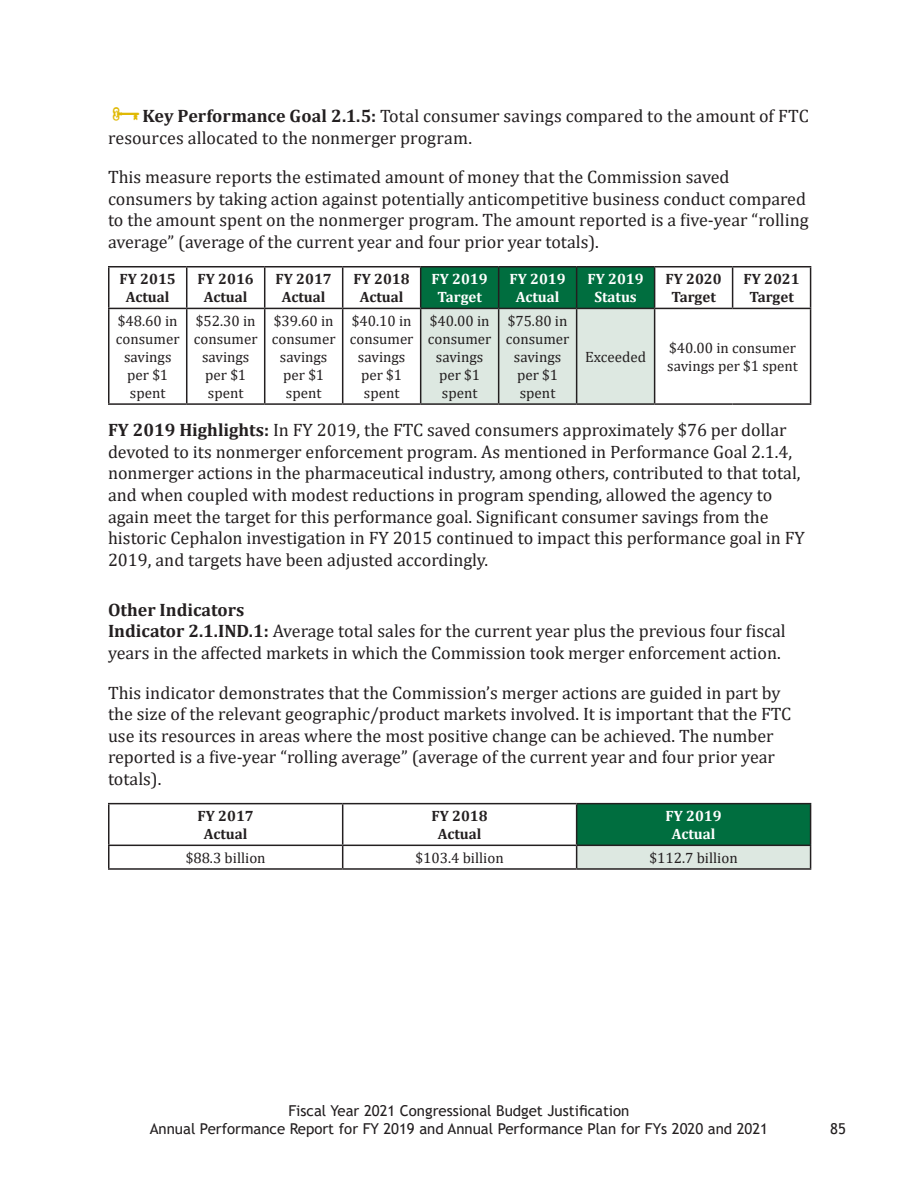
<style>
.page{position:relative;width:918px;height:1188px;background:#fff}
.page>*{position:absolute;margin:0;border:0;box-sizing:border-box;transform-origin:0 0}
.body_text{font:18px/21.6px "Cambria";color:#231f20}
.subhead1_-_black{font:700 18px "Cambria";color:#231f20}
.table_text_-_APP{font:15px/18px "Cambria";color:#231f20;text-align:center}
.t1{font:15px/18px "Trebuchet MS";color:#231f20;text-align:center}
.table_text_-_APP-2{font:700 15px/18px "Cambria";color:#231f20;text-align:center}
.table_text_-_APP-3{font:700 15px/18px "Cambria";color:#fff;text-align:center}
.s1{font-weight:700}
</style>
<div class="page">
<svg style="left:421px;top:268px;width:233px;height:135px;background:#96bdaa"></svg>
<hr style="left:108px;top:266px;width:79px;height:2px;background:#231f20">
<hr style="left:108px;top:268px;width:2px;height:40px;background:#231f20">
<hr style="left:187px;top:266px;width:78px;height:2px;background:#231f20">
<hr style="left:186px;top:268px;width:1px;height:40px;background:#231f20">
<hr style="left:265px;top:266px;width:78px;height:2px;background:#231f20">
<hr style="left:264px;top:268px;width:1px;height:40px;background:#231f20">
<hr style="left:343px;top:266px;width:78px;height:2px;background:#231f20">
<hr style="left:342px;top:268px;width:1px;height:40px;background:#231f20">
<hr style="left:421px;top:266px;width:78px;height:2px;background:#231f20">
<hr style="left:420px;top:268px;width:1px;height:40px;background:#231f20">
<hr style="left:499px;top:266px;width:78px;height:2px;background:#231f20">
<hr style="left:498px;top:268px;width:1px;height:40px;background:#231f20">
<hr style="left:577px;top:266px;width:78px;height:2px;background:#231f20">
<hr style="left:576px;top:268px;width:1px;height:40px;background:#231f20">
<hr style="left:655px;top:266px;width:78px;height:2px;background:#231f20">
<hr style="left:654px;top:268px;width:1px;height:40px;background:#231f20">
<hr style="left:733px;top:266px;width:78px;height:2px;background:#231f20">
<hr style="left:732px;top:268px;width:1px;height:40px;background:#231f20">
<hr style="left:810px;top:268px;width:1px;height:40px;background:#231f20">
<hr style="left:108px;top:308px;width:79px;height:1px;background:#231f20">
<hr style="left:187px;top:308px;width:78px;height:1px;background:#231f20">
<hr style="left:186px;top:309px;width:1px;height:94px;background:#231f20">
<hr style="left:265px;top:308px;width:78px;height:1px;background:#231f20">
<hr style="left:264px;top:309px;width:1px;height:94px;background:#231f20">
<hr style="left:343px;top:308px;width:78px;height:1px;background:#231f20">
<hr style="left:342px;top:309px;width:1px;height:94px;background:#231f20">
<hr style="left:421px;top:308px;width:78px;height:1px;background:#231f20">
<hr style="left:420px;top:309px;width:1px;height:94px;background:#231f20">
<hr style="left:499px;top:308px;width:78px;height:1px;background:#231f20">
<hr style="left:498px;top:309px;width:1px;height:94px;background:#231f20">
<hr style="left:577px;top:308px;width:78px;height:1px;background:#231f20">
<hr style="left:576px;top:309px;width:1px;height:94px;background:#231f20">
<hr style="left:655px;top:308px;width:78px;height:1px;background:#231f20">
<hr style="left:654px;top:309px;width:1px;height:94px;background:#231f20">
<hr style="left:733px;top:308px;width:78px;height:1px;background:#231f20">
<hr style="left:810px;top:309px;width:1px;height:94px;background:#231f20">
<hr style="left:108px;top:403px;width:79px;height:2px;background:#231f20">
<hr style="left:187px;top:403px;width:78px;height:2px;background:#231f20">
<hr style="left:265px;top:403px;width:78px;height:2px;background:#231f20">
<hr style="left:343px;top:403px;width:78px;height:2px;background:#231f20">
<hr style="left:421px;top:403px;width:78px;height:2px;background:#231f20">
<hr style="left:499px;top:403px;width:78px;height:2px;background:#231f20">
<hr style="left:577px;top:403px;width:78px;height:2px;background:#231f20">
<hr style="left:655px;top:403px;width:78px;height:2px;background:#231f20">
<hr style="left:733px;top:403px;width:78px;height:2px;background:#231f20">
<hr style="left:108px;top:309px;width:2px;height:94px;background:#231f20">
<div style="left:577px;top:804px;width:234px;height:41px;background:#006e3f"></div>
<div style="left:577px;top:845px;width:234px;height:24px;background:#dde8e1"></div>
<hr style="left:108px;top:803px;width:235px;height:1px;background:#231f20">
<hr style="left:108px;top:804px;width:2px;height:41px;background:#231f20">
<hr style="left:343px;top:803px;width:234px;height:1px;background:#231f20">
<hr style="left:342px;top:804px;width:1px;height:41px;background:#231f20">
<hr style="left:577px;top:803px;width:234px;height:1px;background:#231f20">
<hr style="left:576px;top:804px;width:1px;height:41px;background:#231f20">
<hr style="left:810px;top:804px;width:1px;height:41px;background:#231f20">
<hr style="left:108px;top:845px;width:235px;height:1px;background:#231f20">
<hr style="left:108px;top:846px;width:2px;height:22px;background:#231f20">
<hr style="left:343px;top:845px;width:234px;height:1px;background:#231f20">
<svg style="left:342px;top:846px;width:1px;height:22px"></svg>
<hr style="left:577px;top:845px;width:234px;height:1px;background:#231f20">
<svg style="left:576px;top:846px;width:1px;height:22px"></svg>
<svg style="left:810px;top:846px;width:1px;height:22px"></svg>
<hr style="left:108px;top:868px;width:235px;height:2px;background:#231f20">
<hr style="left:343px;top:868px;width:234px;height:2px;background:#231f20">
<hr style="left:577px;top:868px;width:234px;height:2px;background:#231f20">
<p class="body_text" style="left:108px;top:105px;width:703px;text-indent:34px"><span class="s1">Key Performance Goal 2.1.5:</span> Total consumer savings compared to the amount of FTC resources allocated to the nonmerger program.</p>
<p class="body_text" style="left:108px;top:166px;width:702px">This measure reports the estimated amount of money that the Commission saved consumers by taking action against potentially anticompetitive business conduct compared to the amount spent on the nonmerger program. The amount reported is a five-year “rolling average” (average of the current year and four prior year totals).</p>
<p class="table_text_-_APP-2" style="left:120px;top:270px;width:58px">FY 2015<br>Actual</p>
<p class="table_text_-_APP-2" style="left:198px;top:270px;width:58px">FY 2016<br>Actual</p>
<p class="table_text_-_APP-2" style="left:276px;top:270px;width:58px">FY 2017<br>Actual</p>
<p class="table_text_-_APP-2" style="left:354px;top:270px;width:58px">FY 2018<br>Actual</p>
<p class="table_text_-_APP-3" style="left:432px;top:270px;width:58px">FY 2019<br>Target</p>
<p class="table_text_-_APP-3" style="left:510px;top:270px;width:58px">FY 2019<br>Actual</p>
<p class="table_text_-_APP-3" style="left:588px;top:270px;width:58px">FY 2019<br>Status</p>
<p class="table_text_-_APP-2" style="left:666px;top:270px;width:58px">FY 2020<br>Target</p>
<p class="table_text_-_APP-2" style="left:744px;top:270px;width:58px">FY 2021<br>Target</p>
<p class="table_text_-_APP" style="left:116px;top:312px;width:65px">$48.60 in consumer savings per $1 spent</p>
<p class="table_text_-_APP" style="left:194px;top:312px;width:65px">$52.30 in consumer savings per $1 spent</p>
<p class="table_text_-_APP" style="left:272px;top:312px;width:65px">$39.60 in consumer savings per $1 spent</p>
<p class="table_text_-_APP" style="left:350px;top:312px;width:65px">$40.10 in consumer savings per $1 spent</p>
<p class="table_text_-_APP" style="left:428px;top:312px;width:65px">$40.00 in consumer savings per $1 spent</p>
<p class="table_text_-_APP" style="left:506px;top:312px;width:65px">$75.80 in consumer savings per $1 spent</p>
<p class="table_text_-_APP" style="left:585px;top:348px;width:62px">Exceeded</p>
<p class="table_text_-_APP" style="left:667px;top:339px;width:132px;text-align:left">$40.00 in consumer savings per $1 spent</p>
<p class="body_text" style="left:108px;top:419px;width:698px"><span class="s1">FY 2019 Highlights:</span> In FY 2019, the FTC saved consumers approximately $76 per dollar devoted to its nonmerger enforcement program. As mentioned in Performance Goal 2.1.4, nonmerger actions in the pharmaceutical industry, among others, contributed to that total, and when coupled with modest reductions in program spending, allowed the agency to again meet the target for this performance goal. Significant consumer savings from the historic Cephalon investigation in FY 2015 continued to impact this performance goal in FY 2019, and targets have been adjusted accordingly.</p>
<p class="subhead1_-_black" style="left:108px;top:597px;width:138px">Other Indicators</p>
<p class="body_text" style="left:108px;top:620px;width:679px"><span class="s1">Indicator 2.1.IND.1:</span> Average total sales for the current year plus the previous four fiscal years in the affected markets in which the Commission took merger enforcement action.</p>
<p class="body_text" style="left:108px;top:681px;width:685px">This indicator demonstrates that the Commission’s merger actions are guided in part by the size of the relevant geographic/product markets involved. It is important that the FTC use its resources in areas where the most positive change can be achieved. The number reported is a five-year “rolling average” (average of the current year and four prior year totals).</p>
<p class="table_text_-_APP-2" style="left:198px;top:807px;width:58px">FY 2017<br>Actual</p>
<p class="table_text_-_APP-2" style="left:432px;top:807px;width:58px">FY 2018<br>Actual</p>
<p class="table_text_-_APP-3" style="left:666px;top:807px;width:58px">FY 2019<br>Actual</p>
<p class="table_text_-_APP" style="left:186px;top:849px;width:81px">$88.3 billion</p>
<p class="table_text_-_APP" style="left:416px;top:849px;width:90px">$103.4 billion</p>
<p class="table_text_-_APP" style="left:650px;top:849px;width:90px">$112.7 billion</p>
<p class="t1" style="left:150px;top:1102px;width:620px">Fiscal Year 2021 Congressional Budget Justification<br>Annual Performance Report for FY 2019 and Annual Performance Plan for FYs 2020 and 2021</p>
<p class="t1" style="left:830px;top:1120px;width:17px">85</p>
</div>
